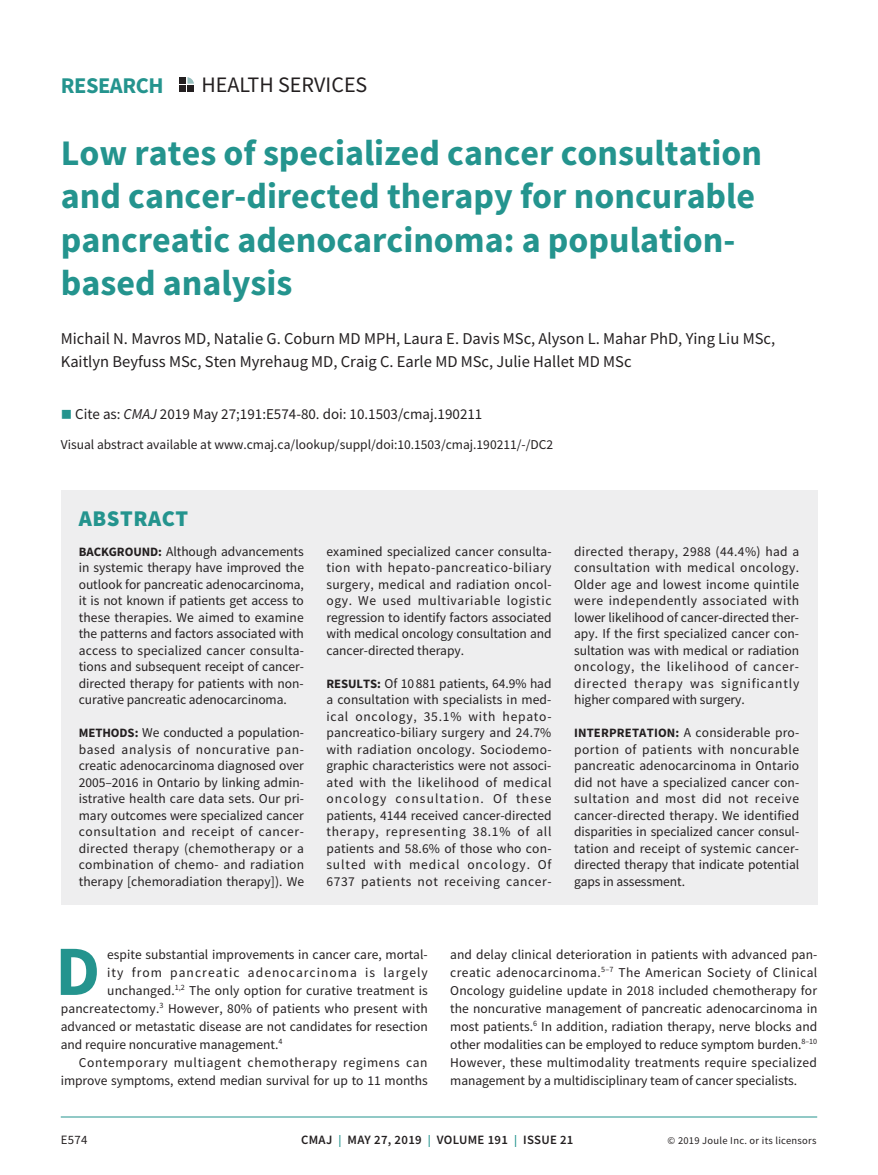
<style>
.page{position:relative;width:878px;height:1175px;background:#fff}
.page>*{position:absolute;margin:0;border:0;box-sizing:border-box;transform-origin:0 0}
.t1{font:700 70.65px "Source Sans Pro";color:#24948e}
.t2{font:700 36px/43.2px "Source Sans Pro";color:#24948e}
.t3{font:700 22.5px "Source Sans Pro";letter-spacing:-.02em;color:#24948e}
.t4{font:900 22.5px "Source Sans Pro";letter-spacing:.025em;color:#24948e}
.t5{font:22.05px "Source Sans Pro";color:#231f20}
.t6{font:16.5px/22.5px "Source Sans Pro";color:#231f20}
.t7{font:15px "Source Sans Pro";color:#231f20}
.t8{font:13.5px/16.5px "Source Sans Pro";color:#231f20;text-align:justify}
.t9{font:13.5px "Source Sans Pro";letter-spacing:.045em;color:#231f20}
.t10{font:13.5px "Source Sans Pro";letter-spacing:.075em;color:#231f20}
.t11{font:600 12.75px "Source Sans Pro";letter-spacing:.025em;color:#231f20}
.t12{font:12.75px "Source Sans Pro";color:#231f20}
.t13{font:10.5px "Source Sans Pro";letter-spacing:.025em;color:#231f20}
.s1{color:#24948e}
.s2{font-style:italic}
.s3{font-weight:700;font-size:12.75px}
.s4{font-size:12px;color:#24948e}
</style>
<div class="page">
<hr style="left:61px;top:1116px;width:756px;height:1px;background:#24948e">
<div style="left:179px;top:77px;width:7px;height:7px;background:#231f20"></div>
<div style="left:179px;top:85px;width:7px;height:7px;background:#231f20"></div>
<svg style="left:187px;top:77px;width:7px;height:7px"></svg>
<div style="left:187px;top:85px;width:7px;height:7px;background:#231f20"></div>
<div style="left:61px;top:490px;width:756px;height:414px;background:#eeeeef"></div>
<h3 class="t3" style="left:61px;top:71px;width:104px">RESEARCH</h3>
<h3 class="t5" style="left:201px;top:70px;width:167px">HEALTH SERVICES</h3>
<h2 class="t2" style="left:61px;top:131px;width:702px">Low rates of specialized cancer consultation and cancer-directed therapy for noncurable pancreatic adenocarcinoma: a population&shy;based analysis</h2>
<p class="t6" style="left:61px;top:327px;width:715px">Michail N. Mavros MD, Natalie G. Coburn MD MPH, Laura E. Davis MSc, Alyson L. Mahar PhD, Ying Liu MSc,<br>Kaitlyn Beyfuss MSc, Sten Myrehaug MD, Craig C. Earle MD MSc, Julie Hallet MD MSc</p>
<p class="t7" style="left:61px;top:405px;width:423px"><span class="s1">■</span> Cite as: <span class="s2">CMAJ</span> 2019 May 27;191:E574-80. doi: 10.1503/cmaj.190211</p>
<p class="t8" style="left:61px;top:436px;width:494px">Visual abstract available at www.cmaj.ca/lookup/suppl/doi:10.1503/cmaj.190211/-/DC2</p>
<h3 class="t4" style="left:79px;top:502px;width:111px">ABSTRACT</h3>
<p class="t8" style="left:79px;top:543px;width:227px"><span class="s3">BACKGROUND:</span> Although advancements in systemic therapy have improved the outlook for pancreatic adenocarcinoma, it is not known if patients get access to these therapies. We aimed to examine the patterns and factors associated with access to specialized cancer consulta&shy;tions and subsequent receipt of cancer&shy;directed therapy for patients with non&shy;curative pancreatic adenocarcinoma.</p>
<p class="t8" style="left:79px;top:724px;width:227px"><span class="s3">METHODS:</span> We conducted a population&shy;based analysis of noncurative pan&shy;creatic adenocarcinoma diagnosed over 2005–2016 in Ontario by linking admin&shy;istrative health care data sets. Our pri&shy;mary outcomes were specialized cancer consultation and receipt of cancer&shy;directed therapy (chemotherapy or a combination of chemo- and radiation therapy [chemoradiation therapy]). We</p>
<p class="t8" style="left:326px;top:543px;width:227px">examined specialized cancer consulta&shy;tion with hepato-pancreatico-biliary surgery, medical and radiation oncol&shy;ogy. We used multivariable logistic regression to identify factors associated with medical oncology consultation and cancer-directed therapy.</p>
<p class="t8" style="left:326px;top:675px;width:227px"><span class="s3">RESULTS:</span> Of 10 881 patients, 64.9% had a consultation with specialists in med&shy;ical oncology, 35.1% with hepato&shy;pancreatico-biliary surgery and 24.7% with radiation oncology. Sociodemo&shy;graphic characteristics were not associ&shy;ated with the likelihood of medical oncology consultation. Of these patients, 4144 received cancer-directed therapy, representing 38.1% of all patients and 58.6% of those who con&shy;sulted with medical oncology. Of 6737 patients not receiving cancer-</p>
<p class="t8" style="left:574px;top:543px;width:227px">directed therapy, 2988 (44.4%) had a consultation with medical oncology.<br>Older age and lowest income quintile were independently associated with lower likelihood of cancer-directed ther&shy;apy. If the first specialized cancer con&shy;sultation was with medical or radiation oncology, the likelihood of cancer&shy;directed therapy was significantly higher compared with surgery.</p>
<p class="t8" style="left:574px;top:724px;width:227px"><span class="s3">INTERPRETATION:</span> A considerable pro&shy;portion of patients with noncurable pancreatic adenocarcinoma in Ontario did not have a specialized cancer con&shy;sultation and most did not receive cancer-directed therapy. We identified disparities in specialized cancer consul&shy;tation and receipt of systemic cancer&shy;directed therapy that indicate potential gaps in assessment.</p>
<h1 class="t1" style="left:55px;top:923px;width:46px">D</h1>
<p class="t8" style="left:107px;top:946px;width:322px">espite substantial improvements in cancer care, mortal-</p>
<p class="t10" style="left:107px;top:963px;width:322px">ity from pancreatic adenocarcinoma is largely</p>
<p class="t8" style="left:107px;top:982px;width:322px">unchanged.<sup>1,2</sup> The only option for curative treatment is</p>
<p class="t8" style="left:61px;top:1000px;width:368px">pancreatectomy.<sup>3</sup> However, 80% of patients who present with</p>
<p class="t8" style="left:61px;top:1018px;width:368px">advanced or metastatic disease are not candidates for resection</p>
<p class="t8" style="left:61px;top:1036px;width:223px">and require noncurative management.<sup>4</sup></p>
<p class="t9" style="left:79px;top:1053px;width:350px">Contemporary multiagent chemotherapy regimens can</p>
<p class="t8" style="left:61px;top:1072px;width:368px">improve symptoms, extend median survival for up to 11 months</p>
<p class="t8" style="left:450px;top:945px;width:369px;line-height:18px">and delay clinical deterioration in patients with advanced pan&shy;creatic adenocarcinoma.<sup>5–7</sup> The American Society of Clinical Oncology guideline update in 2018 included chemotherapy for the noncurative management of pancreatic adenocarcinoma in most patients.<sup>6</sup> In addition, radiation therapy, nerve blocks and other modalities can be employed to reduce symptom burden.<sup>8–10<br></sup>However, these multimodality treatments require specialized management by a multidisciplinary team of cancer specialists.</p>
<p class="t12" style="left:61px;top:1132px;width:28px">E574</p>
<p class="t11" style="left:301px;top:1131px;width:274px">CMAJ <span class="s4">|</span> MAY 27, 2019 <span class="s4">|</span> VOLUME 191 <span class="s4">|</span> ISSUE 21</p>
<p class="t13" style="left:667px;top:1134px;width:150px">© 2019 Joule Inc. or its licensors</p>
</div>
